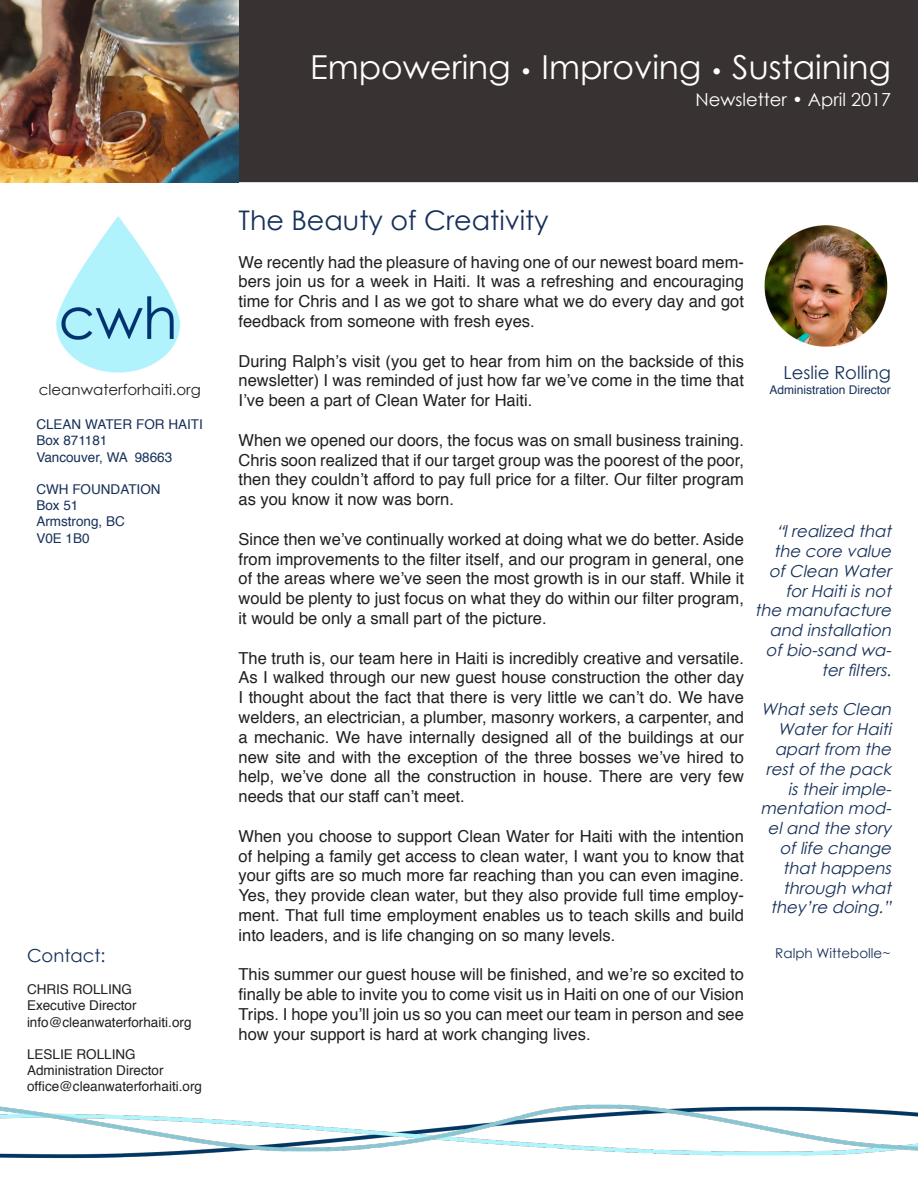
<style>
.page{position:relative;width:918px;height:1188px;background:#fff}
.page>*{position:absolute;margin:0;border:0;box-sizing:border-box;transform-origin:0 0}
.t1{font:33px "Century Gothic";color:#fff}
.Sub-header{font:27px "Century Gothic";color:#17315a}
.t2{font:18px "Century Gothic";color:#17315a}
.t3{font:18px "Century Gothic";color:#fff}
.Body{font:16.5px/19.8px "Helvetica";color:#231f20;text-align:justify}
.t4{font:italic 16.5px/19.8px "Century Gothic";color:#17315a;text-align:right}
.t5{font:15px "Century Gothic";color:#231f20}
.t6{font:13.5px "Helvetica";color:#231f20}
.t7{font:13.5px "Helvetica";color:#17315a}
.t8{font:13.5px "Century Gothic";color:#17315a}
.t9{font:12px "Helvetica";color:#17315a}
.s1{font-size:21px}
</style>
<div class="page">
<div style="left:238px;top:0;width:680px;height:182px;background:#383232"></div>
<img style="left:56px;top:216px;width:125px;height:157px">
<img style="left:0;top:1104px;width:918px;height:55px">
<img style="left:764px;top:225px;width:124px;height:122px">
<img style="left:0;top:0;width:238px;height:182px">
<p class="t1" style="left:310px;top:44px;width:582px">Empowering <span class="s1">•</span> Improving <span class="s1">•</span> Sustaining</p>
<p class="t3" style="left:695px;top:87px;width:197px">Newsletter • April 2017</p>
<p class="Sub-header" style="left:238px;top:201px;width:312px">The Beauty of Creativity</p>
<p class="Body" style="left:238px;top:252px;width:507px">We recently had the pleasure of having one of our newest board mem&shy;bers join us for a week in Haiti. It was a refreshing and encouraging time for Chris and I as we got to share what we do every day and got feedback from someone with fresh eyes.</p>
<p class="Body" style="left:238px;top:351px;width:507px">During Ralph’s visit (you get to hear from him on the backside of this newsletter) I was reminded of just how far we’ve come in the time that I’ve been a part of Clean Water for Haiti.</p>
<p class="Body" style="left:238px;top:431px;width:507px">When we opened our doors, the focus was on small business training.<br>Chris soon realized that if our target group was the poorest of the poor, then they couldn’t afford to pay full price for a filter. Our filter program as you know it now was born.</p>
<p class="Body" style="left:238px;top:530px;width:507px">Since then we’ve continually worked at doing what we do better. Aside from improvements to the filter itself, and our program in general, one of the areas where we’ve seen the most growth is in our staff. While it would be plenty to just focus on what they do within our filter program, it would be only a small part of the picture.</p>
<p class="Body" style="left:238px;top:648px;width:507px">The truth is, our team here in Haiti is incredibly creative and versatile.<br>As I walked through our new guest house construction the other day I thought about the fact that there is very little we can’t do. We have welders, an electrician, a plumber, masonry workers, a carpenter, and a mechanic. We have internally designed all of the buildings at our new site and with the exception of the three bosses we’ve hired to help, we’ve done all the construction in house. There are very few needs that our staff can’t meet.</p>
<p class="Body" style="left:238px;top:827px;width:507px">When you choose to support Clean Water for Haiti with the intention of helping a family get access to clean water, I want you to know that your gifts are so much more far reaching than you can even imagine.<br>Yes, they provide clean water, but they also provide full time employ&shy;ment. That full time employment enables us to teach skills and build into leaders, and is life changing on so many levels.</p>
<p class="Body" style="left:238px;top:965px;width:507px">This summer our guest house will be finished, and we’re so excited to finally be able to invite you to come visit us in Haiti on one of our Vision Trips. I hope you’ll join us so you can meet our team in person and see how your support is hard at work changing lives.</p>
<p class="t2" style="left:784px;top:360px;width:109px">Leslie Rolling</p>
<p class="t9" style="left:770px;top:380px;width:123px">Administration Director</p>
<p class="t5" style="left:39px;top:379px;width:164px">cleanwaterforhaiti.org</p>
<p class="t7" style="left:36px;top:414px;width:168px">CLEAN WATER FOR HAITI</p>
<p class="t7" style="left:36px;top:430px;width:73px">Box 871181</p>
<p class="t7" style="left:36px;top:446px;width:137px">Vancouver, WA 98663</p>
<p class="t7" style="left:36px;top:479px;width:126px">CWH FOUNDATION</p>
<p class="t7" style="left:36px;top:495px;width:44px">Box 51</p>
<p class="t7" style="left:36px;top:511px;width:90px">Armstrong, BC</p>
<p class="t7" style="left:36px;top:527px;width:55px">V0E 1B0</p>
<p class="t4" style="left:755px;top:521px;width:142px">“Irealized that the core value ofClean Water forHaitiisnot the manufacture and installation ofbio-sand wa&shy;terfilters.</p>
<p class="t4" style="left:760px;top:699px;width:136px">WhatsetsClean<br>WaterforHaiti apartfrom the restofthe pack istheirimple&shy;mentation mod&shy;eland the story oflife change thathappens through what they’re doing.”</p>
<p class="t2" style="left:27px;top:943px;width:80px">Contact:</p>
<p class="t8" style="left:775px;top:944px;width:117px">Ralph Wittebolle~</p>
<p class="t6" style="left:27px;top:979px;width:107px">CHRIS ROLLING</p>
<p class="t6" style="left:27px;top:995px;width:111px">Executive Director</p>
<p class="t6" style="left:27px;top:1011px;width:166px">info@cleanwaterforhaiti.org</p>
<p class="t6" style="left:27px;top:1044px;width:110px">LESLIE ROLLING</p>
<p class="t6" style="left:27px;top:1060px;width:138px">Administration Director</p>
<p class="t6" style="left:27px;top:1076px;width:177px">office@cleanwaterforhaiti.org</p>
</div>
